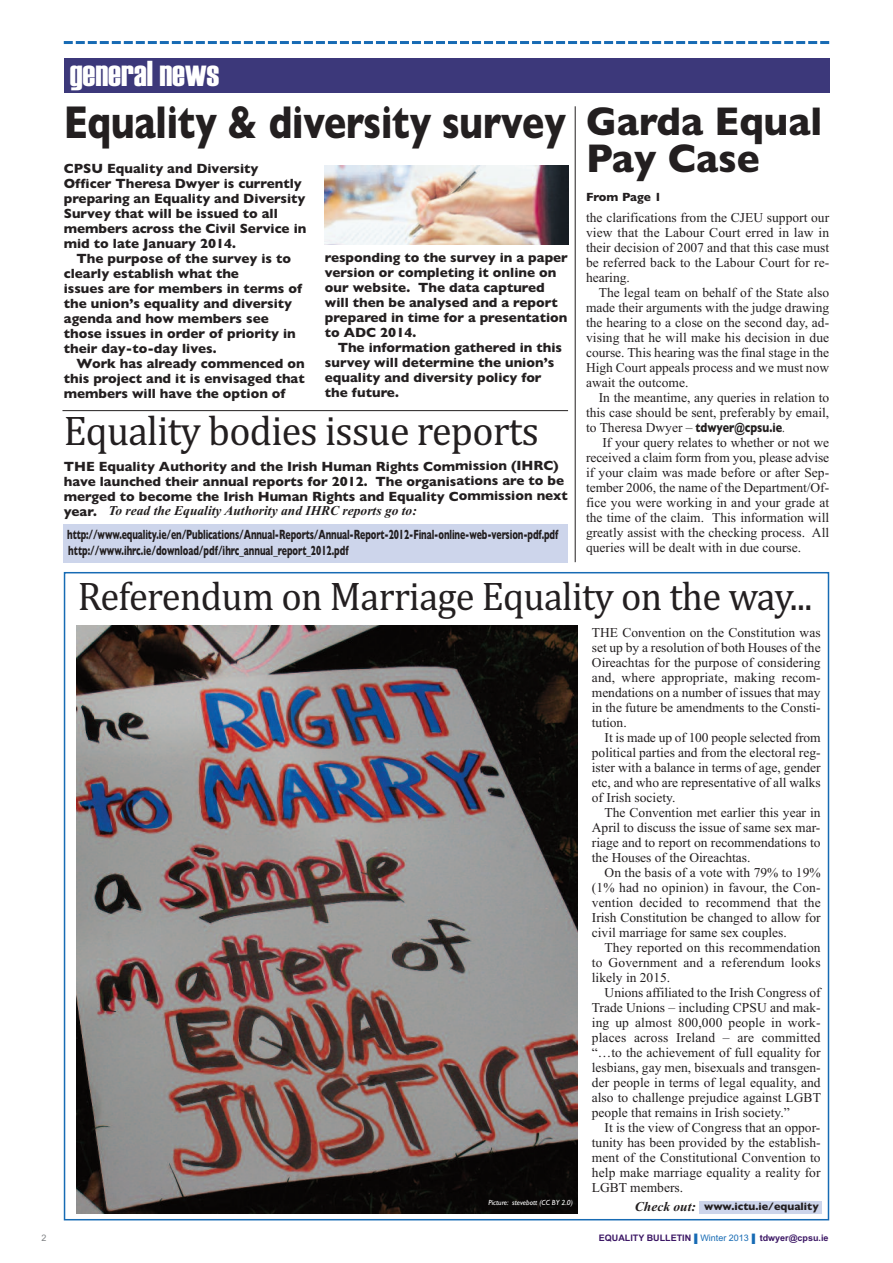
<style>
.page{position:relative;width:893px;height:1263px;background:#fff}
.page>*{position:absolute;margin:0;border:0;box-sizing:border-box;transform-origin:0 0}
.t1{font:700 46.5px "Gill Sans";letter-spacing:-.005em;color:#231f20;scale:.8 1}
.t2{font:42px "Cambria";letter-spacing:-.015em;color:#231f20;scale:.95 1}
.t3{font:40.5px "Cambria";letter-spacing:-.015em;color:#231f20;scale:.95 1}
.t4{font:700 40.5px/37.5px "Gill Sans";color:#231f20;scale:.95 1}
.t5{font:36px "Haettenschweiler";color:#fff}
.t6{font:13.5px/15px "Times New Roman";color:#231f20;text-align:justify}
.t7{font:700 13.5px/15px "Gill Sans";color:#231f20}
.t8{font:700 13.5px "Gill Sans";color:#231f20;scale:.65 1}
.t9{font:italic 700 13.5px "Times New Roman";color:#231f20}
.t10{font:700 12px "Gill Sans";color:#231f20}
.t11{font:700 10.8px "Gill Sans";color:#231f20}
.t12{font:700 9px "Arial";color:#3c1765}
.t13{font:9px "Arial";color:#808285}
.t14{font:italic 7.5px "Gill Sans";color:#fff}
.s1{font-family:"Gill Sans";font-weight:700}
.s2{font-family:"Times New Roman";font-style:italic;font-size:13.5px}
.s3{font-weight:400;color:#176bb4}
</style>
<div class="page">
<svg style="left:64px;top:41px;width:765px;height:3px"></svg>
<div style="left:64px;top:58px;width:765px;height:35px;background:#3c387a"></div>
<img style="left:77px;top:626px;width:501px;height:588px">
<div style="left:64px;top:524px;width:504px;height:38px;background:#cdd5eb"></div>
<hr style="left:62px;top:410px;width:506px;height:1px;background:#231f20">
<hr style="left:575px;top:106px;width:1px;height:456px;background:#231f20">
<img style="left:325px;top:166px;width:243px;height:79px">
<div style="left:699px;top:1201px;width:123px;height:13px;background:#cdd5eb"></div>
<h3 class="t5" style="left:70px;top:53px;width:151px">general news</h3>
<h1 class="t1" style="left:64px;top:95px;width:629px">Equality &amp; diversity survey</h1>
<p class="t7" style="left:64px;top:161px;width:244px">CPSU Equality and Diversity<br>Officer Theresa Dwyer is currently preparing an Equality and Diversity<br>Survey that will be issued to all members across the Civil Service in mid to late January 2014.</p>
<p class="t7" style="left:64px;top:251px;width:240px;text-indent:13px">The purpose of the survey is to clearly establish what the<br>issues are for members in terms of the union’s equality and diversity agenda and how members see those issues in order of priority in their day-to-day lives.</p>
<p class="t7" style="left:64px;top:356px;width:242px;text-align:justify;text-indent:13px">Work has already commenced on this project and it is envisaged that members will have the option of</p>
<p class="t7" style="left:325px;top:250px;width:245px">responding to the survey in a paper version or completing it online on our website. The data captured will then be analysed and a report prepared in time for a presentation to ADC 2014.</p>
<p class="t7" style="left:325px;top:340px;width:239px;text-indent:13px">The information gathered in this survey will determine the union’s equality and diversity policy for the future.</p>
<h2 class="t2" style="left:64px;top:406px;width:502px">Equality bodies issue reports</h2>
<p class="t7" style="left:64px;top:458px;width:506px">THE Equality Authority and the Irish Human Rights Commission (IHRC) have launched their annual reports for 2012. The organisations are to be merged to become the Irish Human Rights and Equality Commission next year.</p>
<p class="t9" style="left:108px;top:503px;width:310px">To read the Equality Authority and IHRC reports go to:</p>
<p class="t8" style="left:68px;top:542px;width:433px">http://www.ihrc.ie/download/pdf/ihrc_annual_report_2012.pdf</p>
<p class="t8" style="left:67px;top:527px;width:757px">http://www.equality.ie/en/Publications/Annual-Reports/Annual-Report-2012-Final-online-web-version-pdf.pdf</p>
<h3 class="t4" style="left:586px;top:102px;width:250px">Garda Equal<br>Pay Case</h3>
<p class="t10" style="left:586px;top:190px;width:77px">From Page 1</p>
<p class="t6" style="left:586px;top:210px;width:245px">the clarifications from the CJEU support our view that the Labour Court erred in law in their decision of 2007 and that this case must be referred back to the Labour Court for re&shy;hearing.</p>
<p class="t6" style="left:586px;top:285px;width:245px;text-indent:13px">The legal team on behalf of the State also made their arguments with the judge drawing the hearing to a close on the second day, ad&shy;vising that he will make his decision in due course. This hearing was the final stage in the High Court appeals process and we must now await the outcome.</p>
<p class="t6" style="left:586px;top:390px;width:245px;text-indent:13px">In the meantime, any queries in relation to this case should be sent, preferably by email, to Theresa Dwyer – <span class="s1">tdwyer@cpsu.ie</span>.</p>
<p class="t6" style="left:586px;top:435px;width:245px;text-indent:16px">If your query relates to whether or not we received a claim form from you, please advise if your claim was made before or after Sep&shy;tember 2006, the name of the Department/Of&shy;fice you were working in and your grade at the time of the claim. This information will greatly assist with the checking process. All queries will be dealt with in due course.</p>
<h3 class="t3" style="left:78px;top:572px;width:775px">Referendum on Marriage Equality on the way...</h3>
<p class="t6" style="left:592px;top:624px;width:230px">THE Convention on the Constitution was set up by a resolution of both Houses of the Oireachtas for the purpose of considering and, where appropriate, making recom&shy;mendations on a number of issues that may in the future be amendments to the Consti&shy;tution.</p>
<p class="t6" style="left:592px;top:729px;width:230px;text-indent:13px">It is made up of 100 people selected from political parties and from the electoral reg&shy;ister with a balance in terms of age, gender etc, and who are representative of all walks of Irish society.</p>
<p class="t6" style="left:592px;top:804px;width:230px;text-indent:13px">The Convention met earlier this year in April to discuss the issue of same sex mar&shy;riage and to report on recommendations to the Houses of the Oireachtas.</p>
<p class="t6" style="left:592px;top:864px;width:230px;text-indent:13px">On the basis of a vote with 79% to 19% (1% had no opinion) in favour, the Con&shy;vention decided to recommend that the Irish Constitution be changed to allow for civil marriage for same sex couples.</p>
<p class="t6" style="left:592px;top:939px;width:230px;text-indent:13px">They reported on this recommendation to Government and a referendum looks likely in 2015.</p>
<p class="t6" style="left:592px;top:984px;width:231px;text-indent:13px">Unions affiliated to the Irish Congress of Trade Unions – including CPSU and mak&shy;ing up almost 800,000 people in work&shy;places across Ireland – are committed “…to the achievement of full equality for lesbians, gay men, bisexuals and transgen&shy;der people in terms of legal equality, and also to challenge prejudice against LGBT people that remains in Irish society.”</p>
<p class="t6" style="left:592px;top:1119px;width:230px;text-indent:13px">It is the view of Congress that an oppor&shy;tunity has been provided by the establish&shy;ment of the Constitutional Convention to help make marriage equality a reality for LGBT members.</p>
<p class="t14" style="left:488px;top:1198px;width:86px">Picture: stevebott (CC BY 2.0)</p>
<p class="t11" style="left:635px;top:1200px;width:185px"><span class="s2">Check out:</span> www.ictu.ie/equality</p>
<p class="t13" style="left:42px;top:1233px;width:7px">2</p>
<p class="t12" style="left:760px;top:1233px;width:70px">tdwyer@cpsu.ie</p>
<p class="t12" style="left:599px;top:1233px;width:152px">EQUALITY BULLETIN <span class="s3">Winter 2013</span></p>
</div>
